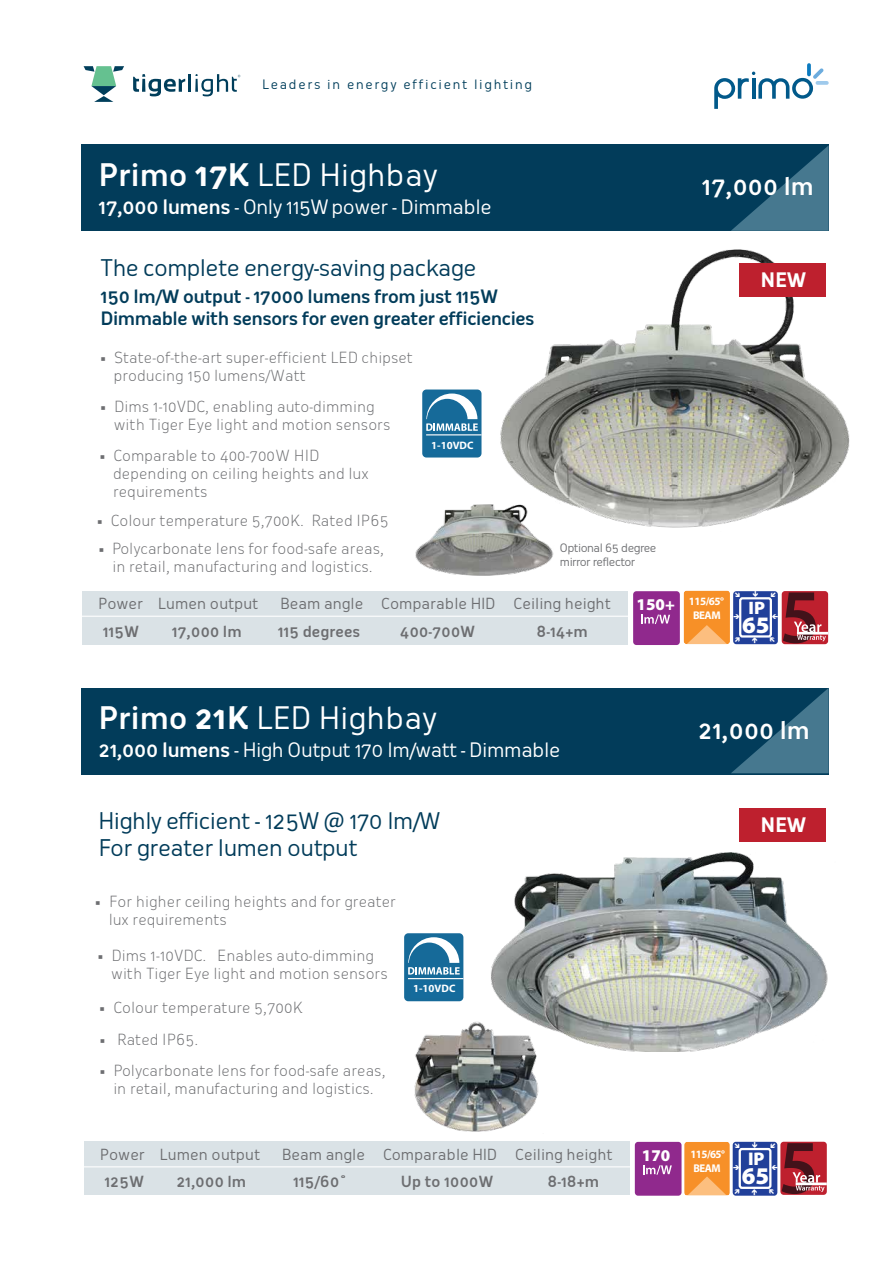
<style>
.page{position:relative;width:893px;height:1263px;background:#fff}
.page>*{position:absolute;margin:0;border:0;box-sizing:border-box;transform-origin:0 0}
.t1{font:30.3px "Oceania";color:#fff}
.t2{font:500 24px "Oceania";color:#fff}
.t3{font:900 24px "Myriad Pro";color:#fff}
.t4{font:900 23.7px "Myriad Pro";color:#fff}
.t5{font:22.5px/27px "Oceania";letter-spacing:-.025em;color:#023c5a}
.t6{font:19.5px "Oceania";letter-spacing:-.025em;color:#fff}
.t7{font:700 19.5px "Oceania";color:#fff}
.t8{font:900 18.3px "Myriad Pro";color:#fff}
.t9{font:500 18px/21.6px "Oceania";letter-spacing:-.025em;color:#023c5a}
.t10{font:900 18px "Myriad Pro";color:#fff}
.t11{font:900 16.5px "Myriad Pro";color:#fff}
.t12{font:300 15px/18px "Oceania";color:#6d6e71}
.t13{font:15px "Oceania";color:#6d6e71}
.t14{font:500 15px "Oceania";color:#6d6e71}
.t15{font:12.75px "Oceania";letter-spacing:.13em;color:#003e5b}
.t16{font:11.4px/13.6px "Oceania";letter-spacing:-.04em;color:#6d6e71}
.t17{font:700 11.25px/13.4px "Myriad Pro";letter-spacing:-.045em;color:#fff;text-align:center}
.t18{font:700 11.25px/13.5px "Myriad Pro";letter-spacing:-.045em;color:#fff;scale:.96 1}
.t19{font:700 10.8px "Myriad Pro";color:#fff}
.s1{font-weight:500}
.s2{font-weight:700}
</style>
<div class="page">
<div style="left:81px;top:688px;width:748px;height:86px;background:#023c5a"></div>
<div style="left:82px;top:591px;width:546px;height:54px;background:#dae2e6"></div>
<hr style="left:81px;top:616px;width:547px;height:1px;background:#fff">
<div style="left:782px;top:591px;width:46px;height:53px;background:#be202e;border-radius:3px"></div>
<hr style="left:797px;top:632px;width:31px;height:2px;background:#fff">
<div style="left:733px;top:591px;width:45px;height:53px;background:#21409a;border-radius:3px"></div>
<div style="left:739px;top:597px;width:33px;height:41px;border:2px solid #fff;border-radius:2px"></div>
<div style="left:633px;top:591px;width:47px;height:54px;background:#90298d;border-radius:3px"></div>
<svg style="left:641px;top:614px;width:29px;height:10px"></svg>
<div style="left:422px;top:389px;width:59px;height:68px;background:#166a99;border-radius:4px"></div>
<svg style="left:426px;top:393px;width:52px;height:38px"></svg>
<hr style="left:426px;top:434px;width:55px;height:1px;background:#fff">
<svg style="left:133px;top:74px;width:107px;height:22px"></svg>
<svg style="left:84px;top:66px;width:40px;height:36px"></svg>
<div style="left:81px;top:144px;width:748px;height:87px;background:#023c5a"></div>
<svg style="left:731px;top:145px;width:98px;height:86px"></svg>
<div style="left:84px;top:1141px;width:546px;height:54px;background:#dae2e6"></div>
<hr style="left:83px;top:1166px;width:547px;height:1px;background:#fff">
<div style="left:780px;top:1142px;width:47px;height:53px;background:#be202e;border-radius:3px"></div>
<hr style="left:796px;top:1182px;width:31px;height:3px;background:#fff">
<div style="left:635px;top:1142px;width:46px;height:54px;background:#90298d;border-radius:3px"></div>
<svg style="left:643px;top:1165px;width:29px;height:10px"></svg>
<svg style="left:714px;top:63px;width:115px;height:46px"></svg>
<div style="left:733px;top:1142px;width:44px;height:54px;background:#21409a;border-radius:3px"></div>
<div style="left:739px;top:1148px;width:32px;height:41px;border:2px solid #fff;border-radius:2px"></div>
<svg style="left:731px;top:688px;width:98px;height:85px"></svg>
<div style="left:404px;top:933px;width:59px;height:68px;background:#166a99;border-radius:4px"></div>
<svg style="left:408px;top:937px;width:52px;height:37px"></svg>
<hr style="left:408px;top:978px;width:55px;height:1px;background:#fff">
<img style="left:415px;top:504px;width:139px;height:72px">
<img style="left:487px;top:249px;width:363px;height:282px">
<div style="left:740px;top:264px;width:86px;height:33px;background:#be202e"></div>
<div style="left:740px;top:809px;width:86px;height:33px;background:#be202e"></div>
<img style="left:491px;top:852px;width:337px;height:200px">
<img style="left:414px;top:1021px;width:129px;height:111px">
<svg style="left:684px;top:591px;width:56px;height:53px;background:#e0954e"></svg>
<svg style="left:770px;top:592px;width:56px;height:51px"></svg>
<svg style="left:684px;top:1142px;width:55px;height:53px;background:#e0944d"></svg>
<svg style="left:769px;top:1143px;width:56px;height:51px"></svg>
<p class="t15" style="left:262px;top:77px;width:271px">Leaders in energy efficient lighting</p>
<h1 class="t1" style="left:99px;top:157px;width:340px"><span class="s1">Primo</span> <span class="s2">17K</span> LED Highbay</h1>
<h3 class="t6" style="left:99px;top:195px;width:395px"><span class="s1">17,000 lumens</span> - Only 115W power - Dimmable</h3>
<h2 class="t2" style="left:702px;top:172px;width:113px">17,000 lm</h2>
<h3 class="t5" style="left:101px;top:254px;width:377px">The complete energy-saving package</h3>
<p class="t9" style="left:101px;top:286px;width:436px">150 lm/W output - 17000 lumens from just 115W<br>Dimmable with sensors for even greater efficiencies</p>
<p class="t12" style="left:114px;top:348px;width:301px;text-indent:-14px">• State-of-the-art super-efficient LED chipset producing 150 lumens/Watt</p>
<p class="t12" style="left:114px;top:398px;width:278px;text-indent:-14px">• Dims 1-10VDC, enabling auto-dimming with Tiger Eye light and motion sensors</p>
<p class="t12" style="left:113px;top:446px;width:257px;text-indent:-14px">• Comparable to 400-700W HID depending on ceiling heights and lux requirements</p>
<p class="t12" style="left:96px;top:511px;width:294px">• Colour temperature 5,700K. Rated IP65</p>
<p class="t12" style="left:98px;top:539px;width:288px;text-align:center">• Polycarbonate lens for food-safe areas, in retail, manufacturing and logistics.</p>
<p class="t19" style="left:431px;top:438px;width:44px">1-10VDC</p>
<p class="t16" style="left:560px;top:541px;width:98px">Optional 65 degree mirror reflector</p>
<p class="t13" style="left:98px;top:595px;width:162px">Power Lumen output</p>
<p class="t13" style="left:280px;top:595px;width:332px">Beam angle Comparable HID Ceiling height</p>
<p class="t14" style="left:103px;top:622px;width:38px">115W</p>
<p class="t14" style="left:172px;top:622px;width:72px">17,000 lm</p>
<p class="t14" style="left:278px;top:622px;width:84px">115 degrees</p>
<p class="t14" style="left:400px;top:622px;width:77px">400-700W</p>
<p class="t14" style="left:536px;top:622px;width:53px">8-14+m</p>
<p class="t11" style="left:637px;top:594px;width:40px">150+</p>
<h3 class="t7" style="left:760px;top:268px;width:47px">NEW</h3>
<p class="t17" style="left:689px;top:594px;width:37px">115/65°<br>BEAM</p>
<p class="t10" style="left:733px;top:596px;width:33px">➔ IP</p>
<h3 class="t4" style="left:742px;top:609px;width:29px">65</h3>
<h1 class="t1" style="left:99px;top:700px;width:339px"><span class="s1">Primo</span> <span class="s2">21K</span> LED Highbay</h1>
<h3 class="t6" style="left:99px;top:738px;width:463px"><span class="s1">21,000 lumens</span> - High Output 170 lm/watt - Dimmable</h3>
<h3 class="t5" style="left:98px;top:807px;width:343px">Highly efficient - 125W @ 170 lm/W<br>For greater lumen output</h3>
<p class="t12" style="left:109px;top:892px;width:289px;text-indent:-14px">• For higher ceiling heights and for greater lux requirements</p>
<p class="t12" style="left:111px;top:947px;width:278px;text-indent:-14px">• Dims 1-10VDC. Enables auto-dimming with Tiger Eye light and motion sensors</p>
<p class="t12" style="left:99px;top:998px;width:206px">• Colour temperature 5,700K</p>
<p class="t12" style="left:99px;top:1030px;width:101px">• Rated IP65.</p>
<p class="t12" style="left:99px;top:1061px;width:288px;text-align:center">• Polycarbonate lens for food-safe areas, in retail, manufacturing and logistics.</p>
<p class="t19" style="left:413px;top:981px;width:44px">1-10VDC</p>
<p class="t13" style="left:100px;top:1146px;width:162px">Power Lumen output</p>
<p class="t13" style="left:282px;top:1146px;width:332px">Beam angle Comparable HID Ceiling height</p>
<p class="t14" style="left:105px;top:1173px;width:41px">125W</p>
<p class="t14" style="left:176px;top:1173px;width:71px">21,000 lm</p>
<p class="t14" style="left:293px;top:1173px;width:55px">115/60˚</p>
<p class="t14" style="left:401px;top:1173px;width:94px">Up to 1000W</p>
<p class="t14" style="left:547px;top:1173px;width:53px">8-18+m</p>
<h2 class="t2" style="left:698px;top:715px;width:113px">21,000 lm</h2>
<h3 class="t7" style="left:760px;top:813px;width:47px">NEW</h3>
<p class="t11" style="left:642px;top:1144px;width:30px">170</p>
<p class="t18" style="left:690px;top:1147px;width:38px">115/65°<br>BEAM</p>
<p class="t8" style="left:733px;top:1147px;width:33px">➔ IP</p>
<h2 class="t3" style="left:742px;top:1160px;width:29px">65</h2>
</div>
